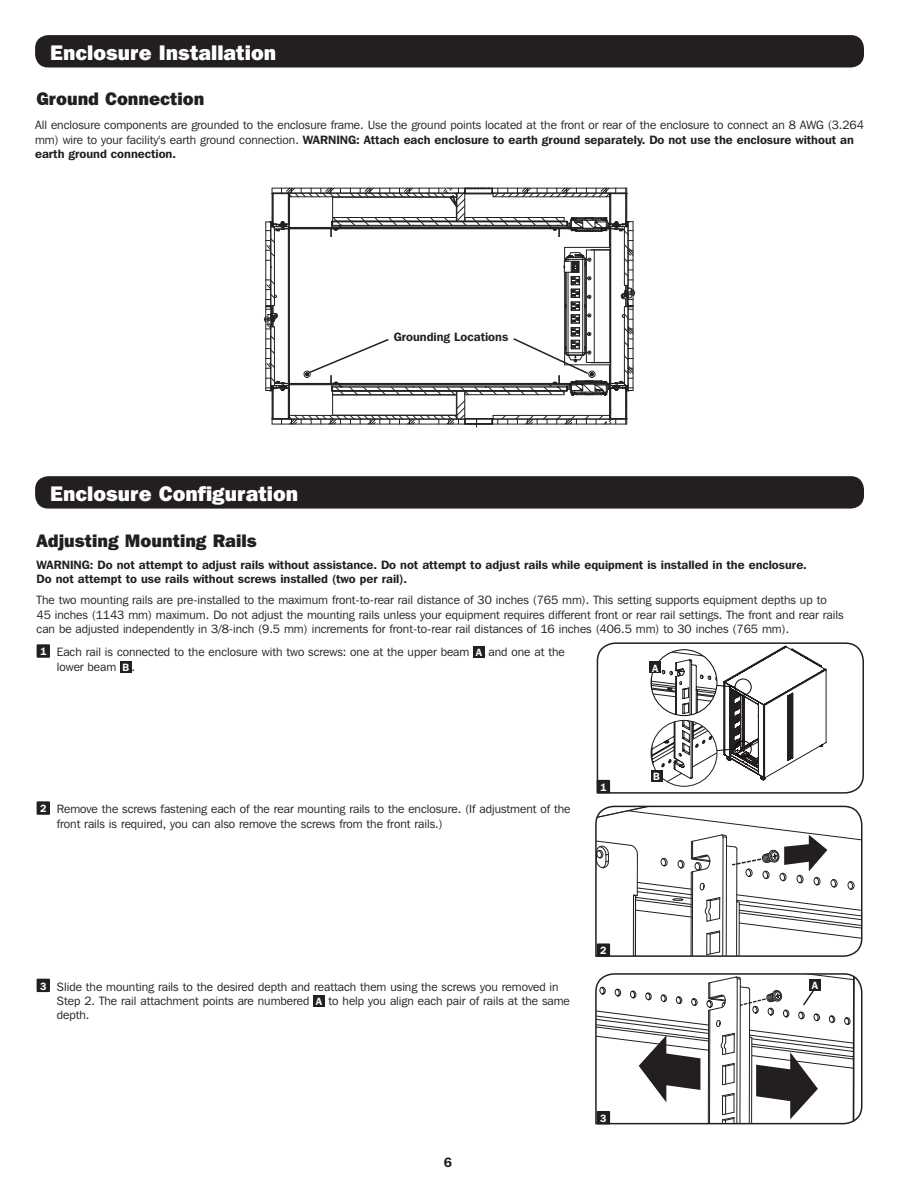
<style>
.page{position:relative;width:918px;height:1188px;background:#fff}
.page>*{position:absolute;margin:0;border:0;box-sizing:border-box;transform-origin:0 0}
.t1{font:800 21px "Franklin Gothic IT Cby BT";color:#fff}
.t2{font:800 18px "Franklin Gothic IT Cby BT";color:#231f20}
.t3{font:600 13.5px "Franklin Gothic IT Cby BT";color:#231f20}
.t4{font:12px/14.4px "Franklin Gothic IT Cby BT";color:#231f20}
.t5{font:600 12px/14.4px "Franklin Gothic IT Cby BT";color:#231f20}
.t6{font:600 10.5px "Franklin Gothic IT Cby BT";color:#fff}
.s1{font-weight:600}
</style>
<div class="page">
<div style="left:35px;top:35px;width:829px;height:33px;background:#231f20;border-radius:13px"></div>
<div style="left:35px;top:476px;width:829px;height:33px;background:#231f20;border-radius:13px"></div>
<div style="left:37px;top:644px;width:13px;height:14px;background:#231f20"></div>
<div style="left:473px;top:647px;width:12px;height:11px;background:#231f20"></div>
<div style="left:120px;top:661px;width:11px;height:11px;background:#231f20"></div>
<div style="left:37px;top:801px;width:13px;height:14px;background:#231f20"></div>
<div style="left:37px;top:979px;width:13px;height:13px;background:#231f20"></div>
<div style="left:314px;top:995px;width:11px;height:11px;background:#231f20"></div>
<svg style="left:264px;top:187px;width:371px;height:240px"></svg>
<svg style="left:596px;top:642px;width:268px;height:152px"></svg>
<svg style="left:595px;top:805px;width:268px;height:152px"></svg>
<div style="left:650px;top:662px;width:11px;height:11px;background:#231f20"></div>
<div style="left:651px;top:770px;width:11px;height:11px;background:#231f20"></div>
<svg style="left:595px;top:973px;width:268px;height:152px"></svg>
<div style="left:597px;top:780px;width:13px;height:13px;background:#231f20"></div>
<div style="left:597px;top:943px;width:13px;height:14px;background:#231f20"></div>
<div style="left:597px;top:1111px;width:13px;height:13px;background:#231f20"></div>
<p class="t1" style="left:50px;top:39px;width:228px">Enclosure Installation</p>
<p class="t2" style="left:37px;top:87px;width:169px">Ground Connection</p>
<p class="t4" style="left:35px;top:118px;width:830px">All enclosure components are grounded to the enclosure frame. Use the ground points located at the front or rear of the enclosure to connect an 8 AWG (3.264 mm) wire to your facility's earth ground connection. <span class="s1">WARNING: Attach each enclosure to earth ground separately. Do not use the enclosure without an earth ground connection.</span></p>
<p class="t1" style="left:50px;top:480px;width:250px">Enclosure Configuration</p>
<p class="t5" style="left:394px;top:329px;width:116px">Grounding Locations</p>
<p class="t2" style="left:37px;top:530px;width:222px">Adjusting Mounting Rails</p>
<p class="t5" style="left:37px;top:557px;width:772px">WARNING: Do not attempt to adjust rails without assistance. Do not attempt to adjust rails while equipment is installed in the enclosure.<br>Do not attempt to use rails without screws installed (two per rail).</p>
<p class="t4" style="left:37px;top:593px;width:808px">The two mounting rails are pre-installed to the maximum front-to-rear rail distance of 30 inches (765 mm). This setting supports equipment depths up to<br>45 inches (1143 mm) maximum. Do not adjust the mounting rails unless your equipment requires different front or rear rail settings. The front and rear rails can be adjusted independently in 3/8-inch (9.5 mm) increments for front-to-rear rail distances of 16 inches (406.5 mm) to 30 inches (765 mm).</p>
<p class="t6" style="left:40px;top:645px;width:8px">1</p>
<p class="t4" style="left:57px;top:645px;width:414px">Each rail is connected to the enclosure with two screws: one at the upper beam</p>
<p class="t6" style="left:476px;top:646px;width:8px">A</p>
<p class="t4" style="left:488px;top:645px;width:78px">and one at the</p>
<p class="t4" style="left:57px;top:659px;width:61px">lower beam</p>
<p class="t6" style="left:123px;top:661px;width:8px">B</p>
<p class="t4" style="left:131px;top:659px;width:5px">.</p>
<p class="t6" style="left:652px;top:661px;width:8px">A</p>
<p class="t6" style="left:40px;top:802px;width:8px">2</p>
<p class="t4" style="left:57px;top:802px;width:515px">Remove the screws fastening each of the rear mounting rails to the enclosure. (If adjustment of the front rails is required, you can also remove the screws from the front rails.)</p>
<p class="t6" style="left:600px;top:780px;width:8px">1</p>
<p class="t6" style="left:40px;top:979px;width:8px">3</p>
<p class="t4" style="left:57px;top:979px;width:503px">Slide the mounting rails to the desired depth and reattach them using the screws you removed in<br>Step 2. The rail attachment points are numbered</p>
<p class="t6" style="left:316px;top:995px;width:8px">A</p>
<p class="t4" style="left:329px;top:993px;width:243px">to help you align each pair of rails at the same</p>
<p class="t4" style="left:57px;top:1008px;width:34px">depth.</p>
<p class="t6" style="left:600px;top:944px;width:8px">2</p>
<p class="t3" style="left:444px;top:1154px;width:10px">6</p>
<p class="t6" style="left:600px;top:1112px;width:8px">3</p>
<p class="t6" style="left:653px;top:770px;width:8px">B</p>
<p class="t6" style="left:812px;top:979px;width:8px">A</p>
</div>
